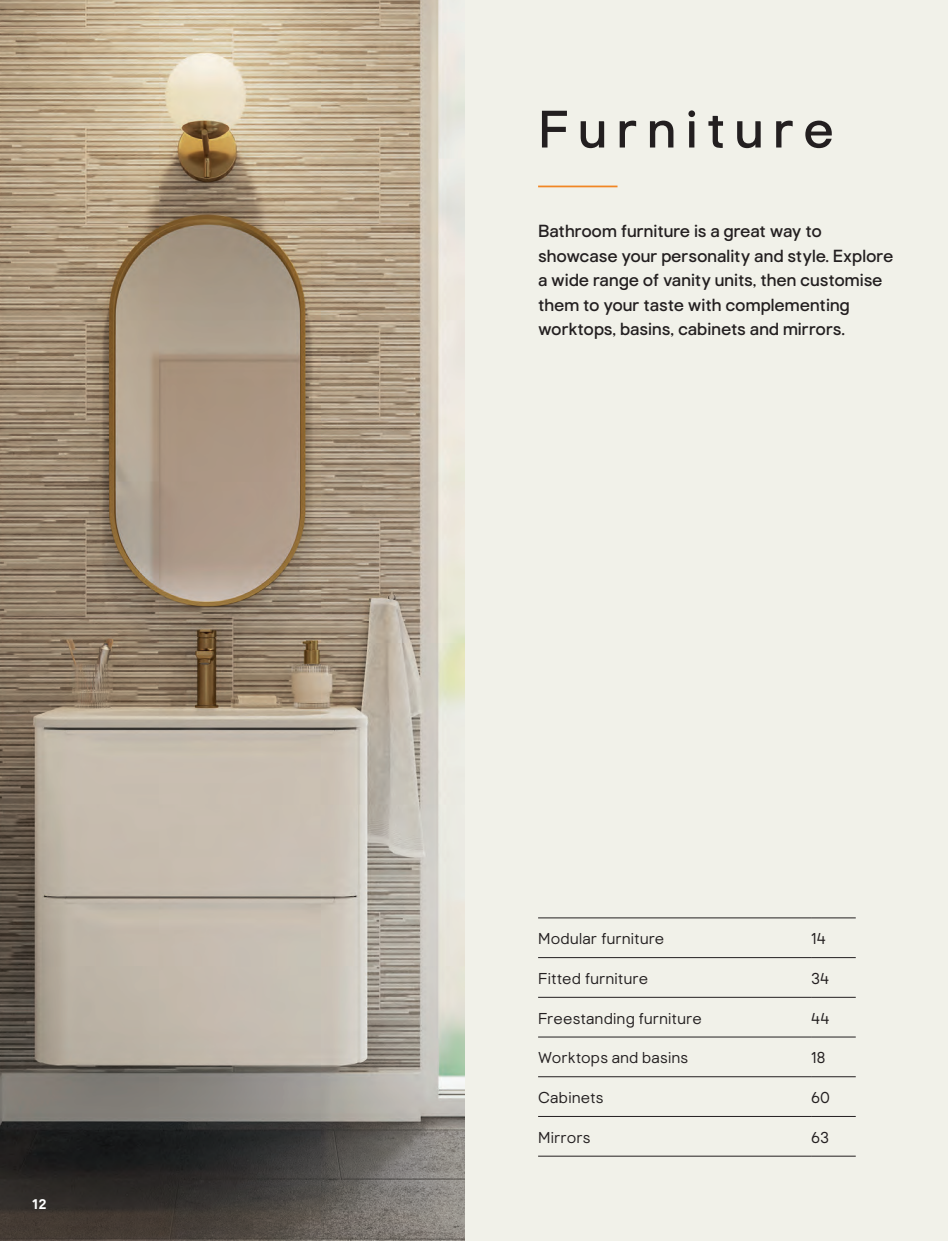
<style>
.page{position:relative;width:948px;height:1241px;background:#fff}
.page>*{position:absolute;margin:0;border:0;box-sizing:border-box;transform-origin:0 0}
.Aug23_-_Contents_header_30pt_R_L_BLACK{font:52.5px "Good Home";letter-spacing:.17em;color:#231f20}
.Aug23_-_Body_text_10_14pt{font:17.5px/24.5px "Good Home";color:#231f20}
.Aug23_-_contents{font:300 15.75px "Good Home";letter-spacing:.015em;color:#231f20}
.Aug23_-_folios{font:700 14px "Good Home";color:#fff}
</style>
<div class="page">
<div style="left:464px;top:0;width:483px;height:1240px;background:#f1f1e9"></div>
<img style="left:0;top:0;width:464px;height:1240px">
<hr style="left:538px;top:917px;width:273px;height:1px;background:#231f20">
<hr style="left:811px;top:917px;width:44px;height:1px;background:#231f20">
<hr style="left:538px;top:957px;width:273px;height:1px;background:#231f20">
<hr style="left:811px;top:957px;width:44px;height:1px;background:#231f20">
<hr style="left:538px;top:996px;width:273px;height:1px;background:#231f20">
<hr style="left:811px;top:996px;width:44px;height:1px;background:#231f20">
<hr style="left:538px;top:1036px;width:273px;height:1px;background:#231f20">
<hr style="left:811px;top:1036px;width:44px;height:1px;background:#231f20">
<hr style="left:538px;top:1076px;width:273px;height:1px;background:#231f20">
<hr style="left:811px;top:1076px;width:44px;height:1px;background:#231f20">
<hr style="left:538px;top:1115px;width:273px;height:1px;background:#231f20">
<hr style="left:811px;top:1115px;width:44px;height:1px;background:#231f20">
<hr style="left:538px;top:1155px;width:273px;height:1px;background:#231f20">
<hr style="left:811px;top:1155px;width:44px;height:1px;background:#231f20">
<hr style="left:538px;top:185px;width:79px;height:2px;background:#f18624">
<p class="Aug23_-_folios" style="left:32px;top:1195px;width:16px">12</p>
<p class="Aug23_-_Contents_header_30pt_R_L_BLACK" style="left:538px;top:99px;width:297px">Furniture</p>
<p class="Aug23_-_Body_text_10_14pt" style="left:538px;top:219px;width:357px">Bathroom furniture is a great way to showcase your personality and style. Explore a wide range of vanity units, then customise them to your taste with complementing worktops, basins, cabinets and mirrors.</p>
<p class="Aug23_-_contents" style="left:538px;top:929px;width:128px">Modular furniture</p>
<p class="Aug23_-_contents" style="left:811px;top:929px;width:16px">14</p>
<p class="Aug23_-_contents" style="left:538px;top:968px;width:111px">Fitted furniture</p>
<p class="Aug23_-_contents" style="left:811px;top:968px;width:20px">34</p>
<p class="Aug23_-_contents" style="left:538px;top:1008px;width:165px">Freestanding furniture</p>
<p class="Aug23_-_contents" style="left:811px;top:1008px;width:20px">44</p>
<p class="Aug23_-_contents" style="left:538px;top:1048px;width:152px">Worktops and basins</p>
<p class="Aug23_-_contents" style="left:811px;top:1048px;width:16px">18</p>
<p class="Aug23_-_contents" style="left:538px;top:1088px;width:67px">Cabinets</p>
<p class="Aug23_-_contents" style="left:811px;top:1088px;width:20px">60</p>
<p class="Aug23_-_contents" style="left:538px;top:1127px;width:54px">Mirrors</p>
<p class="Aug23_-_contents" style="left:811px;top:1127px;width:20px">63</p>
</div>
